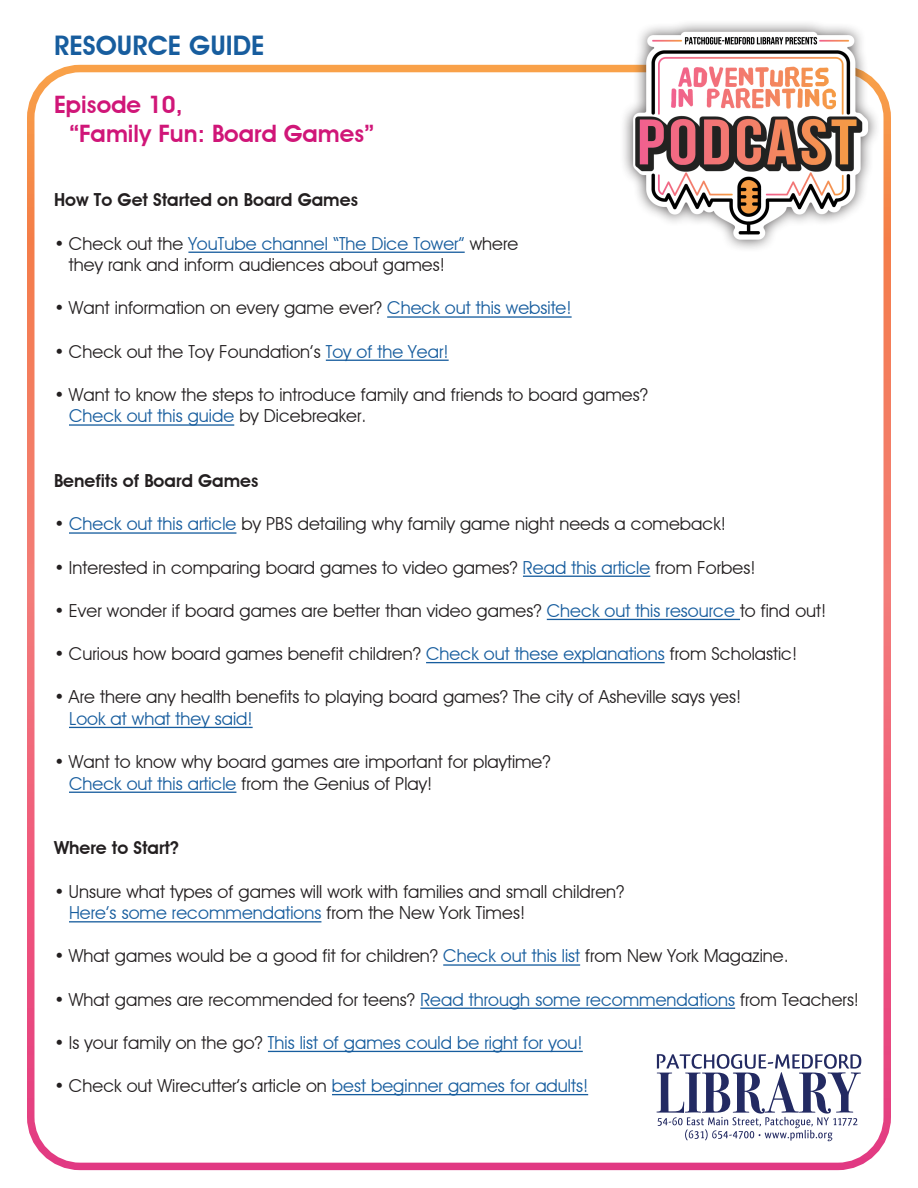
<style>
.page{position:relative;width:918px;height:1188px;background:#fff}
.page>*{position:absolute;margin:0;border:0;box-sizing:border-box;transform-origin:0 0}
.t1{font:600 27px "Advantage";color:#175d9e}
.t2{font:600 24px "Advantage";color:#d01678}
.t3{font:18px "Advantage";color:#231f20}
.t4{font:18px "Advantage";color:#175d9e}
.t5{font:600 18px "Advantage";color:#231f20}
.s1{color:#231f20}
.s2{color:#175d9e}
</style>
<div class="page">
<div style="left:27px;top:65px;width:864px;height:1105px;border:8px solid #fff;border-radius:49px"></div>
<hr style="left:188px;top:252px;width:277px;height:1px;background:#175d9e">
<hr style="left:387px;top:316px;width:185px;height:2px;background:#175d9e">
<hr style="left:326px;top:360px;width:123px;height:1px;background:#175d9e">
<hr style="left:69px;top:424px;width:165px;height:2px;background:#175d9e">
<hr style="left:69px;top:532px;width:167px;height:2px;background:#175d9e">
<hr style="left:523px;top:576px;width:127px;height:1px;background:#175d9e">
<hr style="left:547px;top:619px;width:193px;height:1px;background:#175d9e">
<hr style="left:426px;top:662px;width:239px;height:1px;background:#175d9e">
<hr style="left:69px;top:727px;width:184px;height:1px;background:#175d9e">
<hr style="left:69px;top:792px;width:167px;height:1px;background:#175d9e">
<hr style="left:69px;top:921px;width:252px;height:1px;background:#175d9e">
<hr style="left:443px;top:964px;width:137px;height:2px;background:#175d9e">
<hr style="left:420px;top:1008px;width:315px;height:1px;background:#175d9e">
<hr style="left:268px;top:1051px;width:315px;height:1px;background:#175d9e">
<hr style="left:332px;top:1094px;width:256px;height:1px;background:#175d9e">
<div style="left:620px;top:19px;width:261px;height:234px;background:#231f20;opacity:.75"></div>
<img style="left:629px;top:29px;width:242px;height:223px">
<svg style="left:656px;top:1054px;width:205px;height:87px"></svg>
<p class="t1" style="left:54px;top:30px;width:212px">RESOURCE GUIDE</p>
<p class="t2" style="left:54px;top:90px;width:130px">Episode 10,</p>
<p class="t2" style="left:69px;top:119px;width:307px">“Family Fun: Board Games”</p>
<p class="t5" style="left:54px;top:189px;width:305px">How To Get Started on Board Games</p>
<p class="t4" style="left:54px;top:232px;width:466px"><span class="s1">• Check out the</span> YouTube channel “The Dice Tower” <span class="s1">where</span></p>
<p class="t3" style="left:69px;top:254px;width:378px">they rank and inform audiences about games!</p>
<p class="t3" style="left:54px;top:297px;width:519px">• Want information on every game ever? <span class="s2">Check out this website!</span></p>
<p class="t3" style="left:54px;top:340px;width:396px">• Check out the Toy Foundation’s <span class="s2">Toy of the Year!</span></p>
<p class="t3" style="left:54px;top:384px;width:596px">• Want to know the steps to introduce family and friends to board games?</p>
<p class="t4" style="left:69px;top:405px;width:299px">Check out this guide <span class="s1">by Dicebreaker.</span></p>
<p class="t5" style="left:54px;top:470px;width:206px">Benefits of Board Games</p>
<p class="t3" style="left:54px;top:513px;width:674px">• <span class="s2">Check out this article</span> by PBS detailing why family game night needs a comeback!</p>
<p class="t3" style="left:54px;top:556px;width:703px">• Interested in comparing board games to video games? <span class="s2">Read this article</span> from Forbes!</p>
<p class="t3" style="left:54px;top:600px;width:774px">• Ever wonder if board games are better than video games? <span class="s2">Check out this resource</span> to find out!</p>
<p class="t3" style="left:54px;top:643px;width:745px">• Curious how board games benefit children? <span class="s2">Check out these explanations</span> from Scholastic!</p>
<p class="t3" style="left:54px;top:686px;width:689px">• Are there any health benefits to playing board games? The city of Asheville says yes!</p>
<p class="t4" style="left:69px;top:708px;width:185px">Look at what they said!</p>
<p class="t3" style="left:54px;top:751px;width:498px">• Want to know why board games are important for playtime?</p>
<p class="t3" style="left:69px;top:772px;width:365px"><span class="s2">Check out this article</span> from the Genius of Play!</p>
<p class="t5" style="left:54px;top:837px;width:127px">Where to Start?</p>
<p class="t3" style="left:54px;top:880px;width:572px">• Unsure what types of games will work with families and small children?</p>
<p class="t4" style="left:69px;top:902px;width:458px">Here’s some recommendations <span class="s1">from the New York Times!</span></p>
<p class="t3" style="left:54px;top:945px;width:736px">• What games would be a good fit for children? <span class="s2">Check out this list</span> from New York Magazine.</p>
<p class="t3" style="left:54px;top:988px;width:807px">• What games are recommended for teens? <span class="s2">Read through some recommendations</span> from Teachers!</p>
<p class="t4" style="left:54px;top:1032px;width:530px"><span class="s1">• Is your family on the go?</span> This list of games could be right for you!</p>
<p class="t3" style="left:54px;top:1075px;width:536px">• Check out Wirecutter’s article on <span class="s2">best beginner games for adults!</span></p>
</div>
